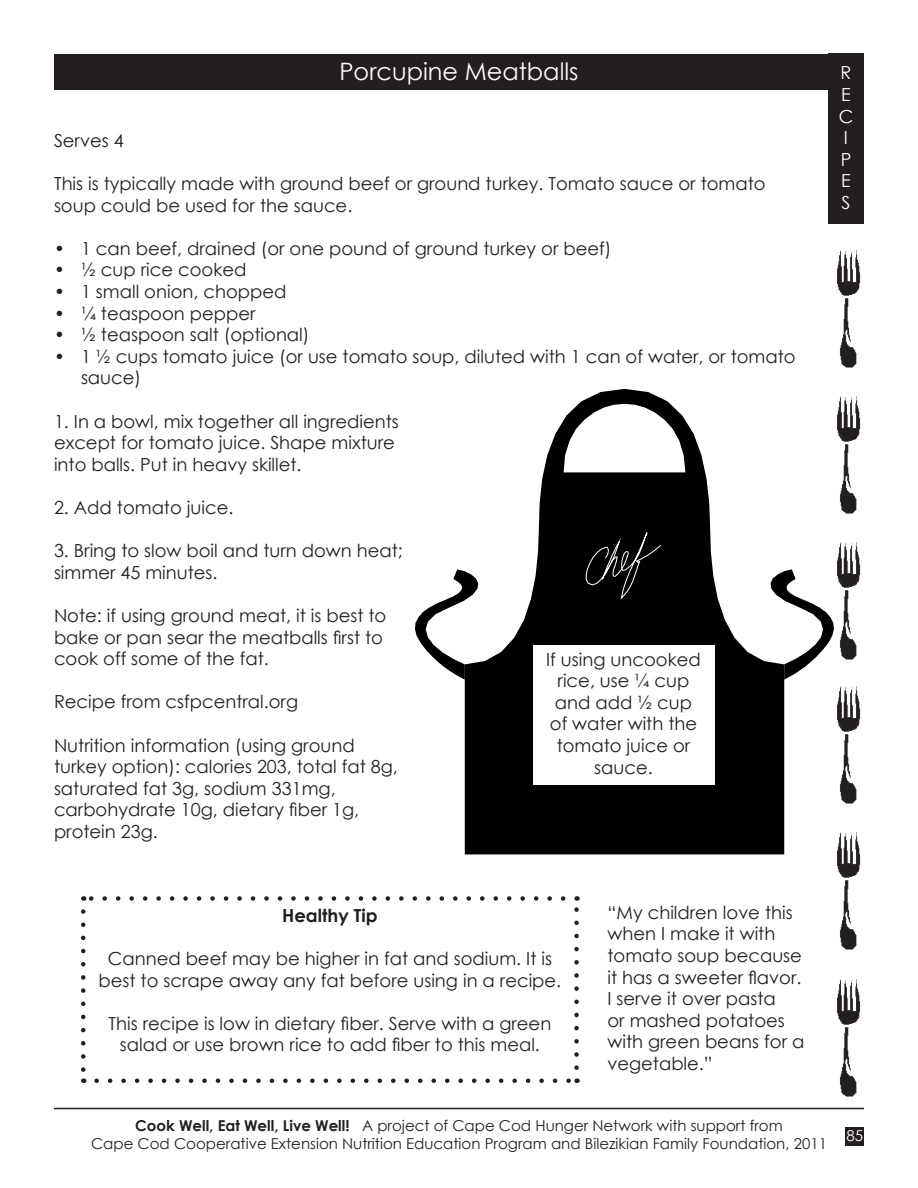
<style>
.page{position:relative;width:918px;height:1188px;background:#fff}
.page>*{position:absolute;margin:0;border:0;box-sizing:border-box;transform-origin:0 0}
.t1{font:24px "Century Gothic";color:#fff}
.t2{font:18px/21.6px "Century Gothic";color:#231f20}
.t3{font:700 18px "Century Gothic";color:#231f20}
.t4{font:18px "Century Gothic";color:#fff}
.t5{font:15px "Century Gothic";color:#231f20}
.t6{font:15px "Century Gothic";color:#fff}
.s1{font-weight:700}
</style>
<div class="page">
<hr style="left:54px;top:1108px;width:810px;height:1px;background:#231f20">
<svg style="left:465px;top:389px;width:319px;height:465px;fill:#000"></svg>
<svg style="left:415px;top:569px;width:63px;height:111px"></svg>
<svg style="left:771px;top:569px;width:57px;height:111px"></svg>
<svg style="left:564px;top:404px;width:121px;height:196px"></svg>
<div style="left:533px;top:645px;width:181px;height:140px;background:#fff"></div>
<div style="left:54px;top:54px;width:810px;height:36px;background:#231f20"></div>
<svg style="left:97px;top:1078px;width:473px;height:5px"></svg>
<svg style="left:90px;top:896px;width:473px;height:5px"></svg>
<svg style="left:81px;top:912px;width:5px;height:171px"></svg>
<svg style="left:574px;top:896px;width:5px;height:172px"></svg>
<div style="left:828px;top:54px;width:36px;height:170px;background:#231f20"></div>
<img style="left:837px;top:832px;width:24px;height:118px">
<img style="left:837px;top:686px;width:24px;height:118px">
<img style="left:837px;top:979px;width:24px;height:118px">
<img style="left:837px;top:396px;width:24px;height:118px">
<img style="left:837px;top:250px;width:24px;height:118px">
<img style="left:828px;top:542px;width:33px;height:118px">
<div style="left:845px;top:1127px;width:19px;height:18px;background:#231f20"></div>
<p class="t1" style="left:339px;top:54px;width:241px">Porcupine Meatballs</p>
<p class="t2" style="left:54px;top:129px;width:71px">Serves 4</p>
<p class="t2" style="left:54px;top:172px;width:713px">This is typically made with ground beef or ground turkey. Tomato sauce or tomato soup could be used for the sauce.</p>
<p class="t2" style="left:54px;top:237px;width:559px">• 1 can beef, drained (or one pound of ground turkey or beef)</p>
<p class="t2" style="left:54px;top:259px;width:194px">• ½ cup rice cooked</p>
<p class="t2" style="left:54px;top:280px;width:234px">• 1 small onion, chopped</p>
<p class="t2" style="left:54px;top:302px;width:203px">• ¼ teaspoon pepper</p>
<p class="t2" style="left:54px;top:324px;width:257px">• ½ teaspoon salt (optional)</p>
<p class="t2" style="left:81px;top:345px;width:716px;text-indent:-27px">• 1 ½ cups tomato juice (or use tomato soup, diluted with 1 can of water, or tomato sauce)</p>
<p class="t2" style="left:54px;top:410px;width:346px">1. In a bowl, mix together all ingredients except for tomato juice. Shape mixture into balls. Put in heavy skillet.</p>
<p class="t2" style="left:54px;top:496px;width:181px">2. Add tomato juice.</p>
<p class="t2" style="left:54px;top:540px;width:350px">3. Bring to slow boil and turn down heat; simmer 45 minutes.</p>
<p class="t2" style="left:54px;top:604px;width:334px">Note: if using ground meat, it is best to bake or pan sear the meatballs first to cook off some of the fat.</p>
<p class="t2" style="left:54px;top:691px;width:246px">Recipe from csfpcentral.org</p>
<p class="t2" style="left:54px;top:734px;width:345px">Nutrition information (using ground turkey option): calories 203, total fat 8g, saturated fat 3g, sodium 331mg,</p>
<p class="t2" style="left:54px;top:799px;width:307px">carbohydrate 10g, dietary fiber 1g, protein 23g.</p>
<p class="t2" style="left:546px;top:648px;width:156px;text-align:center">If using uncooked rice, use ¼ cup and add ½ cup of water with the tomato juice or sauce.</p>
<p class="t4" style="left:841px;top:60px;width:12px">R</p>
<p class="t4" style="left:841px;top:82px;width:11px">E</p>
<p class="t4" style="left:839px;top:103px;width:16px">C</p>
<p class="t4" style="left:844px;top:125px;width:6px">I</p>
<p class="t4" style="left:841px;top:147px;width:12px">P</p>
<p class="t4" style="left:841px;top:168px;width:11px">E</p>
<p class="t4" style="left:842px;top:190px;width:10px">S</p>
<p class="t3" style="left:282px;top:902px;width:97px">Healthy Tip</p>
<p class="t2" style="left:99px;top:947px;width:464px;text-align:center">Canned beef may be higher in fat and sodium. It is best to scrape away any fat before using in a recipe.</p>
<p class="t2" style="left:109px;top:1012px;width:444px;text-align:center">This recipe is low in dietary fiber. Serve with a green salad or use brown rice to add fiber to this meal.</p>
<p class="t2" style="left:608px;top:901px;width:198px">“My children love this when I make it with tomato soup because it has a sweeter flavor.<br>I serve it over pasta<br>or mashed potatoes with green beans for a vegetable.”</p>
<p class="t5" style="left:135px;top:1115px;width:649px"><span class="s1">Cook Well, Eat Well, Live Well!</span> A project of Cape Cod Hunger Network with support from</p>
<p class="t5" style="left:91px;top:1133px;width:737px">Cape Cod Cooperative Extension Nutrition Education Program and Bilezikian Family Foundation, 2011</p>
<p class="t6" style="left:846px;top:1125px;width:18px">85</p>
</div>
